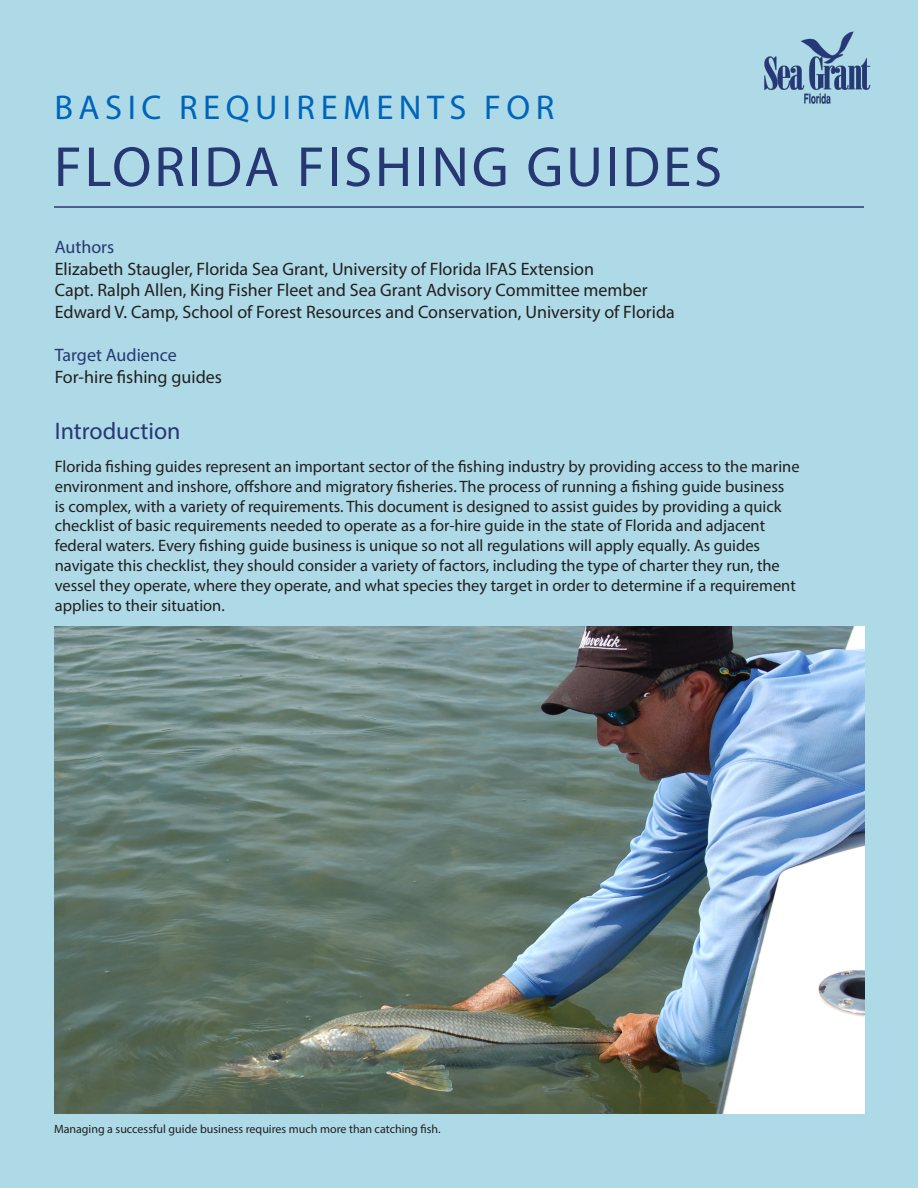
<style>
.page{position:relative;width:918px;height:1188px;background:#fff}
.page>*{position:absolute;margin:0;border:0;box-sizing:border-box;transform-origin:0 0}
.t1{font:57px "Myriad Pro";letter-spacing:.05em;color:#273774}
.t2{font:34.5px "Myriad Pro";letter-spacing:.16em;color:#0065ba}
.t3{font:24px "Myriad Pro";color:#273774}
.t4{font:18px "Myriad Pro";color:#231f20}
.t5{font:18px "Myriad Pro";color:#273774}
.t6{font:16.5px/19.8px "Myriad Pro";color:#231f20}
.t7{font:12px "Myriad Pro";color:#231f20}
</style>
<div class="page">
<div style="left:1px;top:0;width:917px;height:1188px;background:#addae6"></div>
<img style="left:55px;top:627px;width:810px;height:487px">
<hr style="left:54px;top:206px;width:810px;height:2px;background:#273774">
<img style="left:764px;top:31px;width:107px;height:73px">
<p class="t2" style="left:54px;top:86px;width:502px">BASIC REQUIREMENTS FOR</p>
<p class="t1" style="left:54px;top:132px;width:670px">FLORIDA FISHING GUIDES</p>
<p class="t5" style="left:55px;top:236px;width:61px">Authors</p>
<p class="t4" style="left:55px;top:257px;width:541px">Elizabeth Staugler, Florida Sea Grant, University of Florida IFAS Extension</p>
<p class="t4" style="left:55px;top:279px;width:595px">Capt. Ralph Allen, King Fisher Fleet and Sea Grant Advisory Committee member</p>
<p class="t4" style="left:55px;top:301px;width:622px">Edward V. Camp, School of Forest Resources and Conservation, University of Florida</p>
<p class="t5" style="left:55px;top:344px;width:124px">Target Audience</p>
<p class="t4" style="left:55px;top:365px;width:169px">For-hire fishing guides</p>
<p class="t3" style="left:55px;top:416px;width:127px">Introduction</p>
<p class="t6" style="left:55px;top:456px;width:746px">Florida fishing guides represent an important sector of the fishing industry by providing access to the marine environment and inshore, offshore and migratory fisheries. The process of running a fishing guide business<br>is complex, with a variety of requirements. This document is designed to assist guides by providing a quick checklist of basic requirements needed to operate as a for-hire guide in the state of Florida and adjacent federal waters. Every fishing guide business is unique so not all regulations will apply equally. As guides navigate this checklist, they should consider a variety of factors, including the type of charter they run, the vessel they operate, where they operate, and what species they target in order to determine if a requirement applies to their situation.</p>
<p class="t7" style="left:54px;top:1122px;width:388px">Managing a successful guide business requires much more than catching fish.</p>
</div>
